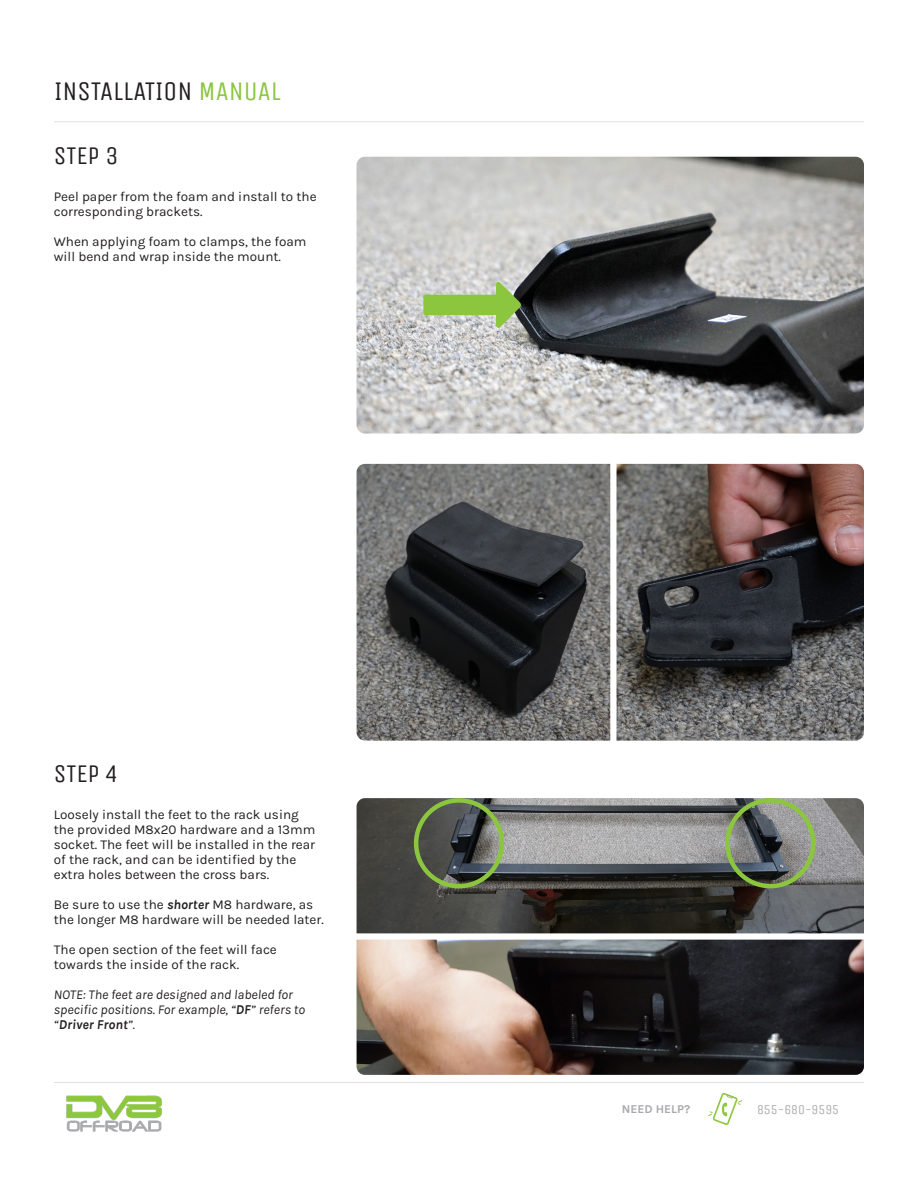
<style>
.page{position:relative;width:918px;height:1188px;background:#fff}
.page>*{position:absolute;margin:0;border:0;box-sizing:border-box;transform-origin:0 0}
.t1{font:27px "Unica One";color:#231f20}
.t2{font:25.5px "Unica One";color:#231f20}
.Body{font:13.5px/15px "Karla";color:#231f20}
.Body-2{font:italic 13.5px/15px "Karla";color:#231f20}
.t3{font:13.5px "Unica One";color:#aeadad}
.t4{font:700 12px "Karla";color:#a8a9ad}
.s1{color:#8bc63e}
.s2{font-weight:700;font-style:italic}
.s3{font-weight:700}
</style>
<div class="page">
<img style="left:357px;top:157px;width:507px;height:276px">
<img style="left:357px;top:464px;width:253px;height:277px">
<img style="left:617px;top:464px;width:247px;height:277px">
<svg style="left:708px;top:1093px;width:34px;height:32px"></svg>
<hr style="left:54px;top:122px;width:810px;height:1px;background:#e2e0e0">
<hr style="left:54px;top:1082px;width:810px;height:1px;background:#e2e0e0">
<img style="left:66px;top:1095px;width:96px;height:37px">
<svg style="left:423px;top:281px;width:98px;height:48px;background:#abc689"></svg>
<img style="left:357px;top:798px;width:507px;height:135px">
<img style="left:357px;top:940px;width:507px;height:135px">
<div style="left:725px;top:798px;width:90px;height:90px;border:4px solid #8bc63e;border-radius:50%"></div>
<div style="left:414px;top:798px;width:90px;height:90px;border:4px solid #8bc63e;border-radius:50%"></div>
<p class="t1" style="left:54px;top:76px;width:228px">INSTALLATION <span class="s1">MANUAL</span></p>
<p class="t2" style="left:54px;top:141px;width:66px">STEP 3</p>
<p class="Body" style="left:54px;top:189px;width:264px">Peel paper from the foam and install to the corresponding brackets.</p>
<p class="Body" style="left:54px;top:234px;width:254px">When applying foam to clamps, the foam will bend and wrap inside the mount.</p>
<p class="t2" style="left:54px;top:758px;width:66px">STEP 4</p>
<p class="Body" style="left:54px;top:806px;width:263px">Loosely install the feet to the rack using the provided M8x20 hardware and a 13mm socket. The feet will be installed in the rear of the rack, and can be identified by the extra holes between the cross bars.</p>
<p class="Body" style="left:54px;top:896px;width:272px">Be sure to use the <span class="s2">shorter</span> M8 hardware, as the longer M8 hardware will be needed later.</p>
<p class="Body" style="left:54px;top:941px;width:225px">The open section of the feet will face towards the inside of the rack.</p>
<p class="Body-2" style="left:54px;top:986px;width:253px">NOTE: The feet are designed and labeled for specific positions. For example, “<span class="s3">DF</span>” refers to “<span class="s3">Driver Front</span>”.</p>
<p class="t4" style="left:622px;top:1101px;width:70px">NEED HELP?</p>
<p class="t3" style="left:757px;top:1102px;width:84px">855-680-9595</p>
</div>
